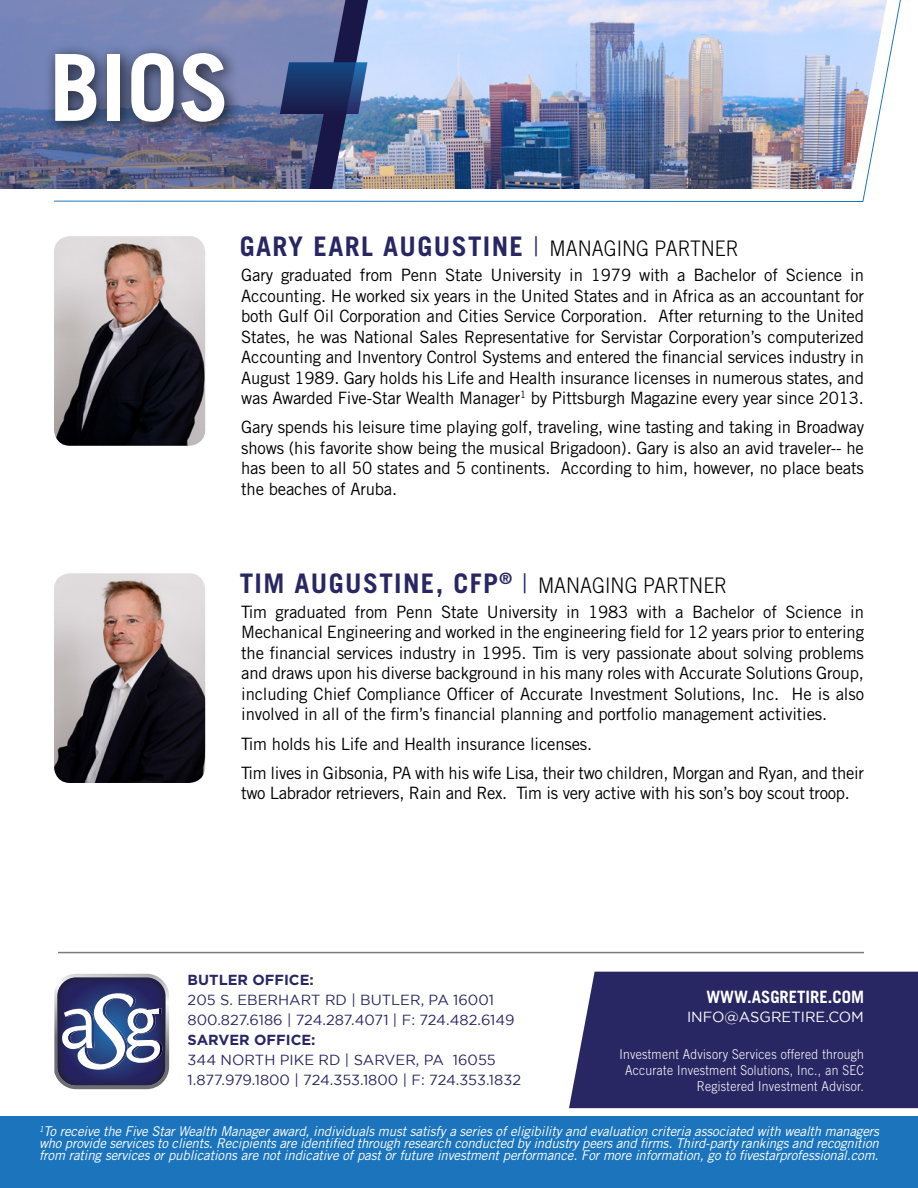
<style>
.page{position:relative;width:918px;height:1188px;background:#fff}
.page>*{position:absolute;margin:0;border:0;box-sizing:border-box;transform-origin:0 0}
.t1{font:700 92.55px "Trade Gothic LT Std";color:#fff}
.t2{font:700 27px "Trade Gothic LT Std";letter-spacing:.05em;color:#292763}
.t3{font:17.1px/20.4px "Trade Gothic LT Std";letter-spacing:-.01em;color:#000;text-align:justify}
.t4{font:700 17.1px "Trade Gothic LT Std";color:#fff}
.t5{font:14.55px/20px "Gotham";color:#292763}
.t6{font:700 14.55px "Gotham";color:#292763}
.t7{font:14.55px "Gotham";color:#fff}
.t8{font:italic 13.5px/12px "Trade Gothic LT Std";letter-spacing:-.01em;color:#fff;text-align:justify}
.t9{font:300 13.5px/16.2px "Trade Gothic LT Std";letter-spacing:.025em;color:#fff;text-align:right;scale:.9 1}
.s1{font-weight:300}
.s2{font-weight:300;font-size:21.45px;color:#000}
</style>
<div class="page">
<svg style="left:0;top:0;width:53px;height:189px;background:#6976a5"></svg>
<div style="left:44px;top:42px;width:199px;height:98px;background:#000;opacity:.75"></div>
<img style="left:54px;top:236px;width:151px;height:210px">
<img style="left:54px;top:573px;width:151px;height:210px">
<svg style="left:54px;top:974px;width:115px;height:115px"></svg>
<hr style="left:58px;top:952px;width:806px;height:1px;background:#787d80">
<div style="left:569px;top:972px;width:349px;height:136px;background:#292763"></div>
<div style="left:0;top:1116px;width:918px;height:72px;background:#1c75bc"></div>
<img style="left:53px;top:0;width:848px;height:202px">
<h1 class="t1" style="left:50px;top:31px;width:182px">BIOS</h1>
<h2 class="t2" style="left:240px;top:229px;width:501px">GARY EARL AUGUSTINE <span class="s1">|</span> <span class="s2">MANAGING PARTNER</span></h2>
<p class="t3" style="left:241px;top:265px;width:624px">Gary graduated from Penn State University in 1979 with a Bachelor of Science in Accounting. He worked six years in the United States and in Africa as an accountant for both Gulf Oil Corporation and Cities Service Corporation. After returning to the United States, he was National Sales Representative for Servistar Corporation’s computerized Accounting and Inventory Control Systems and entered the financial services industry in August 1989. Gary holds his Life and Health insurance licenses in numerous states, and was Awarded Five-Star Wealth Manager<sup>1</sup> by Pittsburgh Magazine every year since 2013.</p>
<p class="t3" style="left:241px;top:417px;width:624px">Gary spends his leisure time playing golf, traveling, wine tasting and taking in Broadway shows (his favorite show being the musical Brigadoon). Gary is also an avid traveler-- he has been to all 50 states and 5 continents. According to him, however, no place beats the beaches of Aruba.</p>
<h2 class="t2" style="left:240px;top:567px;width:489px">TIM AUGUSTINE, CFP<sup>®</sup> <span class="s1">|</span> <span class="s2">MANAGING PARTNER</span></h2>
<p class="t3" style="left:241px;top:601px;width:624px">Tim graduated from Penn State University in 1983 with a Bachelor of Science in Mechanical Engineering and worked in the engineering field for 12 years prior to entering the financial services industry in 1995. Tim is very passionate about solving problems and draws upon his diverse background in his many roles with Accurate Solutions Group, including Chief Compliance Officer of Accurate Investment Solutions, Inc. He is also involved in all of the firm’s financial planning and portfolio management activities.</p>
<p class="t3" style="left:241px;top:729px;width:624px;line-height:29.4px">Tim holds his Life and Health insurance licenses.<br>Tim lives in Gibsonia, PA with his wife Lisa, their two children, Morgan and Ryan, and their</p>
<p class="t3" style="left:241px;top:783px;width:610px">two Labrador retrievers, Rain and Rex. Tim is very active with his son’s boy scout troop.</p>
<p class="t6" style="left:188px;top:971px;width:128px">BUTLER OFFICE:</p>
<p class="t5" style="left:188px;top:990px;width:328px">205 S. EBERHART RD | BUTLER, PA 16001<br>800.827.6186 | 724.287.4071 | F: 724.482.6149</p>
<p class="t6" style="left:188px;top:1030px;width:129px">SARVER OFFICE:</p>
<p class="t5" style="left:188px;top:1050px;width:335px">344 NORTH PIKE RD | SARVER, PA 16055<br>1.877.979.1800 | 724.353.1800 | F: 724.353.1832</p>
<p class="t4" style="left:706px;top:986px;width:159px">WWW.ASGRETIRE.COM</p>
<p class="t7" style="left:687px;top:1009px;width:178px">INFO@ASGRETIRE.COM</p>
<p class="t9" style="left:619px;top:1046px;width:273px">Investment Advisory Services offered through<br>Accurate Investment Solutions, Inc., an SEC<br>Registered Investment Advisor.</p>
<p class="t8" style="left:39px;top:1126px;width:841px"><sup>1</sup>To receive the Five Star Wealth Manager award, individuals must satisfy a series of eligibility and evaluation criteria associated with wealth managers who provide services to clients. Recipients are identified through research conducted by industry peers and firms. Third-party rankings and recognition from rating services or publications are not indicative of past or future investment performance. For more information, go to fivestarprofessional.com.</p>
</div>
